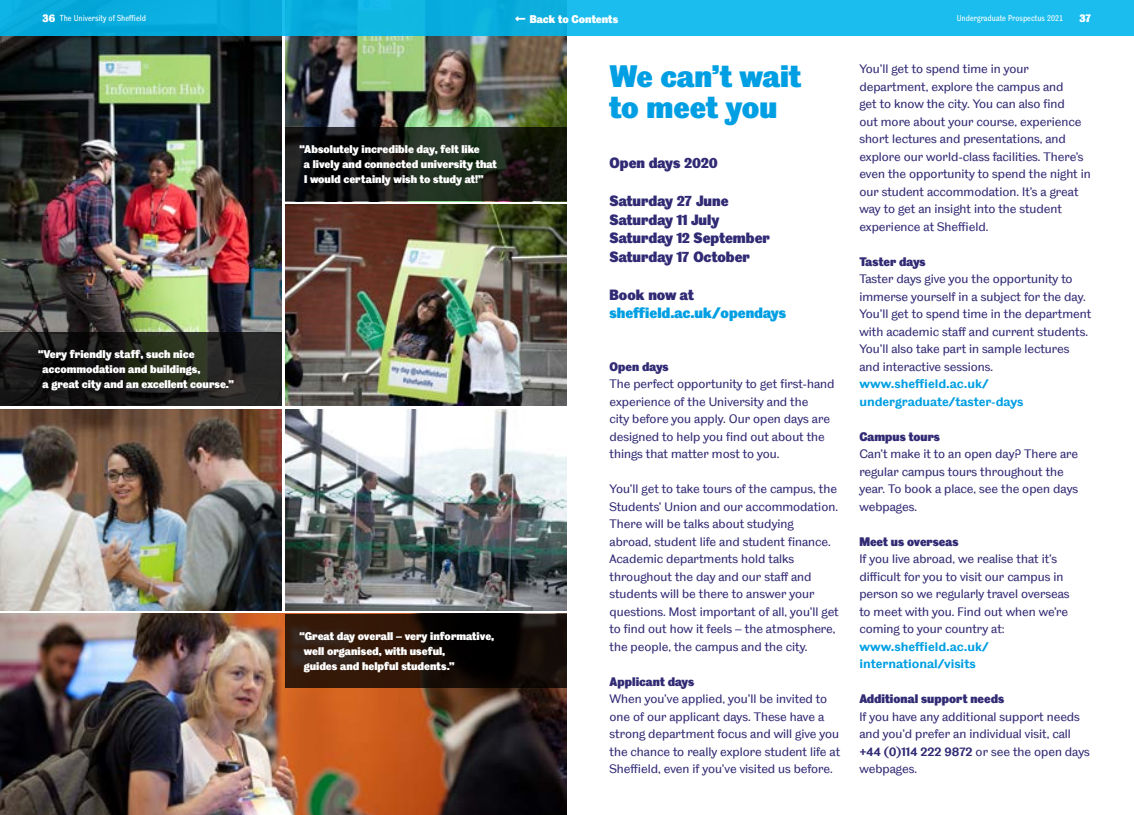
<style>
.page{position:relative;width:1134px;height:815px;background:#fff}
.page>*{position:absolute;margin:0;border:0;box-sizing:border-box;transform-origin:0 0}
.t1{font:31.25px/31.2px "TUOS Pro Blake Display";color:#009fe3}
.t2{font:15px/18.8px "TUOS Pro Blake Display";color:#312a74}
.t3{font:15px "TUOS Pro Blake Display";color:#009fe3}
.t4{font:12.5px/17.5px "TUOS Blake";color:#312a74}
.t5{font:700 12.5px/17.5px "TUOS Blake";color:#009fe3}
.t6{font:12.5px "TUOS Pro Blake Display";color:#312a74}
.t7{font:11.25px/15px "TUOS Pro Blake Display";color:#fff}
.t8{font:8.75px "TUOS Pro Blake Cond";color:#fff}
.s1{font-family:"TUOS Pro Blake Display";font-size:11.25px}
.s2{font-weight:700}
</style>
<div class="page">
<img style="left:0;top:35px;width:282px;height:297px">
<img style="left:285px;top:35px;width:282px;height:92px">
<img style="left:285px;top:205px;width:282px;height:201px">
<img style="left:285px;top:409px;width:282px;height:201px">
<img style="left:0;top:614px;width:567px;height:201px">
<svg style="left:285px;top:127px;width:282px;height:74px;background:#181c16"></svg>
<svg style="left:285px;top:614px;width:282px;height:74px;background:#1f1008"></svg>
<svg style="left:0;top:332px;width:282px;height:74px;background:#1d1e1a"></svg>
<img style="left:0;top:409px;width:282px;height:201px">
<div style="left:0;top:0;width:1134px;height:35px;background:linear-gradient(to right,#04a8d8,#1fc2f3)"></div>
<svg style="left:516px;top:16px;width:9px;height:5px"></svg>
<p class="t8" style="left:43px;top:13px;width:105px"><span class="s1">36</span> The University of Sheffield</p>
<p class="t7" style="left:530px;top:11px;width:90px">Back to Contents</p>
<p class="t8" style="left:957px;top:13px;width:108px">Undergraduate Prospectus 2021</p>
<p class="t7" style="left:1079px;top:11px;width:14px">37</p>
<p class="t7" style="left:42px;top:347px;width:193px;text-indent:-4px">“Very friendly staff, such nice accommodation and buildings,<br>a great city and an excellent course.”</p>
<p class="t7" style="left:304px;top:142px;width:195px;text-indent:-4px">“Absolutely incredible day, felt like<br>a lively and connected university that<br>I would certainly wish to study at!”</p>
<p class="t7" style="left:304px;top:629px;width:192px;text-indent:-4px">“Great day overall – very informative, well organised, with useful,<br>guides and helpful students.”</p>
<h1 class="t1" style="left:609px;top:61px;width:193px">We can’t wait to meet you</h1>
<p class="t2" style="left:609px;top:154px;width:110px">Open days 2020</p>
<p class="t2" style="left:609px;top:191px;width:162px">Saturday 27 June<br>Saturday 11 July<br>Saturday 12 September<br>Saturday 17 October</p>
<p class="t2" style="left:609px;top:285px;width:86px">Book now at</p>
<p class="t3" style="left:609px;top:304px;width:178px">sheffield.ac.uk/opendays</p>
<p class="t6" style="left:609px;top:358px;width:61px">Open days</p>
<p class="t4" style="left:609px;top:375px;width:227px">The perfect opportunity to get first-hand experience of the University and the<br>city before you apply. Our open days are designed to help you find out about the things that matter most to you.</p>
<p class="t4" style="left:609px;top:480px;width:231px">You’ll get to take tours of the campus, the Students’ Union and our accommodation.<br>There will be talks about studying<br>abroad, student life and student finance.<br>Academic departments hold talks throughout the day and our staff and students will be there to answer your questions. Most important of all, you’ll get to find out how it feels – the atmosphere, the people, the campus and the city.</p>
<p class="t6" style="left:609px;top:673px;width:86px">Applicant days</p>
<p class="t4" style="left:609px;top:690px;width:232px">When you’ve applied, you’ll be invited to one of our applicant days. These have a strong department focus and will give you the chance to really explore student life at Sheffield, even if you’ve visited us before.</p>
<p class="t4" style="left:859px;top:60px;width:233px">You’ll get to spend time in your department, explore the campus and<br>get to know the city. You can also find<br>out more about your course, experience short lectures and presentations, and explore our world-class facilities. There’s even the opportunity to spend the night in our student accommodation. It’s a great way to get an insight into the student experience at Sheffield.</p>
<p class="t6" style="left:859px;top:253px;width:68px">Taster days</p>
<p class="t4" style="left:859px;top:270px;width:233px">Taster days give you the opportunity to immerse yourself in a subject for the day.<br>You’ll get to spend time in the department with academic staff and current students.<br>You’ll also take part in sample lectures and interactive sessions.</p>
<p class="t5" style="left:859px;top:375px;width:166px">www.sheffield.ac.uk/ undergraduate/taster-days</p>
<p class="t6" style="left:859px;top:428px;width:82px">Campus tours</p>
<p class="t4" style="left:859px;top:445px;width:220px">Can’t make it to an open day? There are regular campus tours throughout the year. To book a place, see the open days webpages.</p>
<p class="t6" style="left:859px;top:533px;width:101px">Meet us overseas</p>
<p class="t4" style="left:859px;top:550px;width:212px">If you live abroad, we realise that it’s difficult for you to visit our campus in person so we regularly travel overseas to meet with you. Find out when we’re coming to your country at:</p>
<p class="t5" style="left:859px;top:637px;width:131px">www.sheffield.ac.uk/ international/visits</p>
<p class="t6" style="left:859px;top:691px;width:146px">Additional support needs</p>
<p class="t4" style="left:859px;top:707px;width:232px">If you have any additional support needs and you’d prefer an individual visit, call <span class="s2">+44 (0)114 222 9872</span> or see the open days webpages.</p>
</div>
